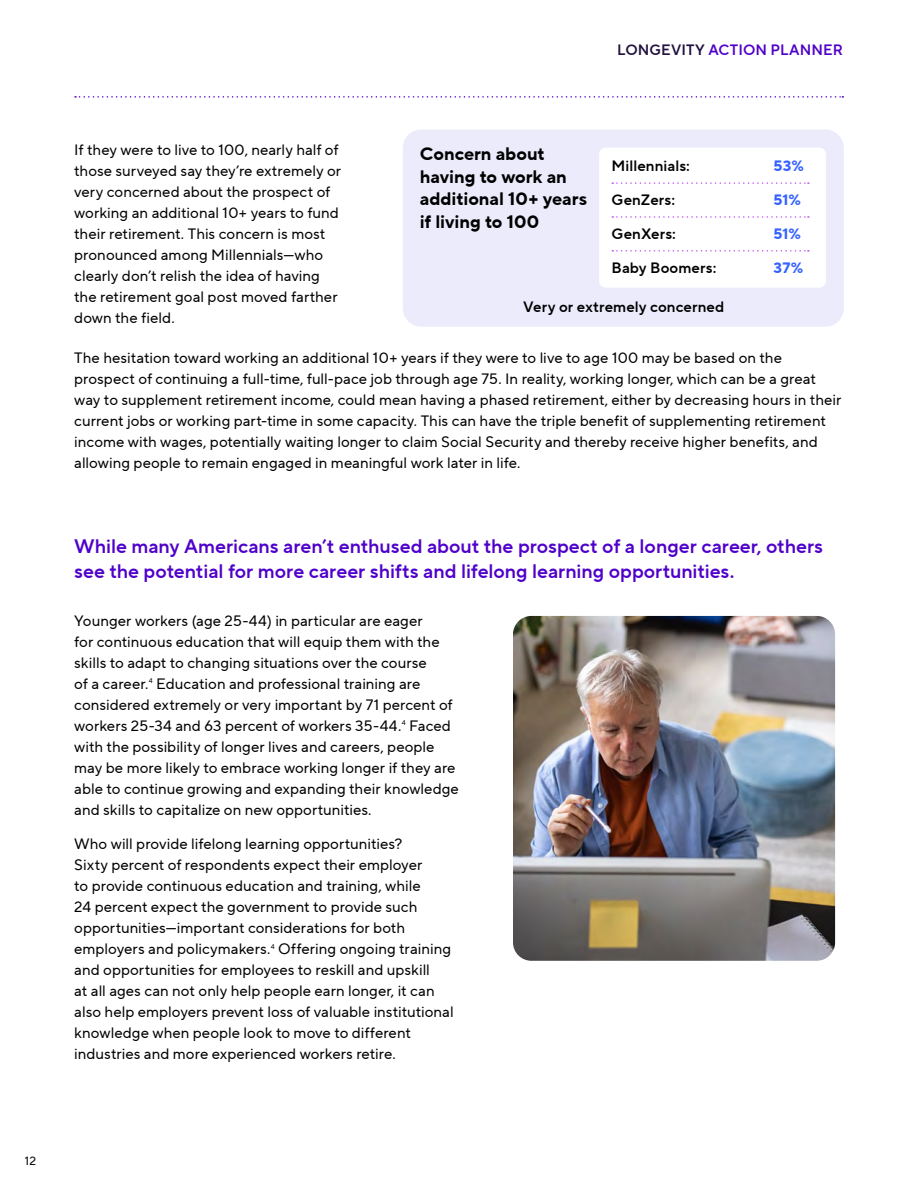
<style>
.page{position:relative;width:918px;height:1188px;background:#fff}
.page>*{position:absolute;margin:0;border:0;box-sizing:border-box;transform-origin:0 0}
.t1{font:19.5px/25.5px "TT Norms Pro Dm Bd";color:#4f00ca}
.t2{font:700 18px/22.5px "TT Norms Pro";color:#000}
.t3{font:15px/21px "TT Norms Pro";letter-spacing:.005em;color:#000}
.t4{font:15px "TT Norms Pro Dm Bd";letter-spacing:.01em;color:#000}
.t5{font:15px "TT Norms Pro Dm Bd";letter-spacing:.005em;color:#4f00ca}
.t6{font:700 15px "TT Norms Pro";letter-spacing:.005em;color:#3562ff}
.t7{font:12px "TT Norms Pro";color:#000}
.t8{font:6.75px "TT Norms Pro";color:#000}
.s1{color:#20113e}
</style>
<div class="page">
<img style="left:513px;top:616px;width:322px;height:345px">
<svg style="left:75px;top:96px;width:768px;height:2px"></svg>
<div style="left:403px;top:129px;width:441px;height:198px;background:#ebebfc;border-radius:18px"></div>
<div style="left:599px;top:148px;width:227px;height:140px;background:#fff;border-radius:7px"></div>
<svg style="left:612px;top:182px;width:197px;height:2px"></svg>
<svg style="left:612px;top:216px;width:197px;height:2px"></svg>
<svg style="left:612px;top:250px;width:197px;height:2px"></svg>
<p class="t7" style="left:25px;top:1153px;width:13px">12</p>
<p class="t5" style="left:617px;top:39px;width:227px"><span class="s1">LONGEVITY</span> ACTION PLANNER</p>
<p class="t3" style="left:74px;top:139px;width:269px">If they were to live to 100, nearly half of those surveyed say they’re extremely or very concerned about the prospect of working an additional 10+ years to fund their retirement. This concern is most pronounced among Millennials—who clearly don’t relish the idea of having the retirement goal post moved farther down the field.</p>
<p class="t3" style="left:74px;top:347px;width:769px">The hesitation toward working an additional 10+ years if they were to live to age 100 may be based on the prospect of continuing a full-time, full-pace job through age 75. In reality, working longer, which can be a great way to supplement retirement income, could mean having a phased retirement, either by decreasing hours in their current jobs or working part-time in some capacity. This can have the triple benefit of supplementing retirement income with wages, potentially waiting longer to claim Social Security and thereby receive higher benefits, and allowing people to remain engaged in meaningful work later in life.</p>
<h3 class="t2" style="left:420px;top:143px;width:169px">Concern about having to work an additional 10+ years if living to 100</h3>
<p class="t4" style="left:612px;top:155px;width:80px">Millennials:</p>
<p class="t6" style="left:774px;top:155px;width:32px">53%</p>
<p class="t4" style="left:612px;top:189px;width:65px">GenZers:</p>
<p class="t6" style="left:774px;top:189px;width:29px">51%</p>
<p class="t4" style="left:612px;top:223px;width:66px">GenXers:</p>
<p class="t6" style="left:774px;top:222px;width:29px">51%</p>
<p class="t4" style="left:612px;top:256px;width:106px">Baby Boomers:</p>
<p class="t6" style="left:774px;top:256px;width:31px">37%</p>
<p class="t4" style="left:523px;top:296px;width:202px">Very or extremely concerned</p>
<p class="t1" style="left:74px;top:533px;width:750px">While many Americans aren’t enthused about the prospect of a longer career, others see the potential for more career shifts and lifelong learning opportunities.</p>
<p class="t3" style="left:74px;top:610px;width:367px">Younger workers (age 25-44) in particular are eager for continuous education that will equip them with the skills to adapt to changing situations over the course of a career.</p>
<p class="t3" style="left:74px;top:673px;width:380px;text-indent:82px">Education and professional training are considered extremely or very important by 71 percent of workers 25-34 and 63 percent of workers 35-44.</p>
<p class="t8" style="left:149px;top:676px;width:5px">4</p>
<p class="t3" style="left:74px;top:715px;width:386px;text-indent:335px">Faced with the possibility of longer lives and careers, people may be more likely to embrace working longer if they are able to continue growing and expanding their knowledge and skills to capitalize on new opportunities.</p>
<p class="t3" style="left:74px;top:833px;width:350px">Who will provide lifelong learning opportunities?<br>Sixty percent of respondents expect their employer to provide continuous education and training, while 24 percent expect the government to provide such opportunities—important considerations for both employers and policymakers.</p>
<p class="t8" style="left:402px;top:718px;width:5px">4</p>
<p class="t3" style="left:74px;top:938px;width:381px;text-indent:204px">Offering ongoing training and opportunities for employees to reskill and upskill<br>at all ages can not only help people earn longer, it can also help employers prevent loss of valuable institutional knowledge when people look to move to different industries and more experienced workers retire.</p>
<p class="t8" style="left:271px;top:942px;width:5px">4</p>
</div>
